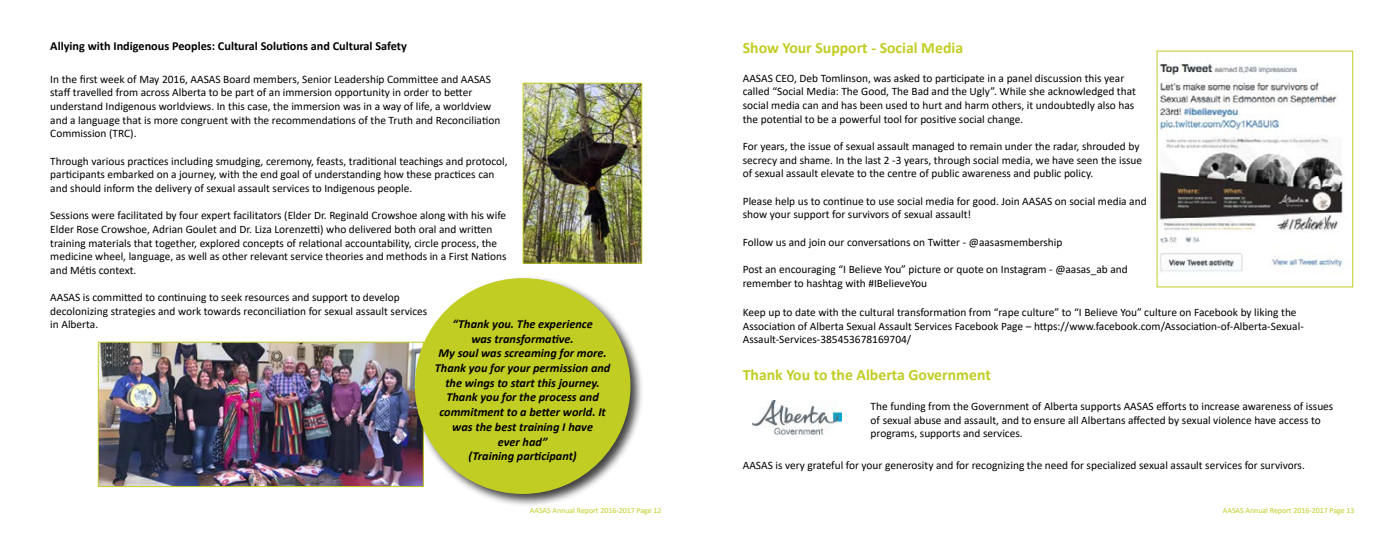
<style>
.page{position:relative;width:1386px;height:536px;background:#fff}
.page>*{position:absolute;margin:0;border:0;box-sizing:border-box;transform-origin:0 0}
.t1{font:700 15.75px "Calibri";color:#c2cd23}
.t2{font:italic 700 12.25px/14.7px "Calibri";color:#000;text-align:center}
.t3{font:700 12.25px "Calibri";color:#000}
.t4{font:11.38px/13.7px "Calibri";color:#000}
.t5{font:7.88px "Calibri";color:#c2cd23}
</style>
<div class="page">
<img style="left:100px;top:343px;width:312px;height:142px">
<div style="left:98px;top:341px;width:326px;height:146px;border:1px solid #c2cd23"></div>
<img style="left:752px;top:400px;width:89px;height:34px">
<img style="left:525px;top:85px;width:115px;height:176px">
<div style="left:523px;top:83px;width:119px;height:180px;border:1px solid #c2cd23"></div>
<img style="left:1159px;top:63px;width:187px;height:209px">
<div style="left:412px;top:275px;width:232px;height:232px;background:#000;opacity:.75"></div>
<div style="left:415px;top:278px;width:215px;height:216px;background:#c2cd23;border-radius:50%"></div>
<p class="t3" style="left:50px;top:37px;width:358px">Allying with Indigenous Peoples: Cultural Solutions and Cultural Safety</p>
<p class="t4" style="left:50px;top:72px;width:452px">In the first week of May 2016, AASAS Board members, Senior Leadership Committee and AASAS staff travelled from across Alberta to be part of an immersion opportunity in order to better understand Indigenous worldviews. In this case, the immersion was in a way of life, a worldview and a language that is more congruent with the recommendations of the Truth and Reconciliation Commission (TRC).</p>
<p class="t4" style="left:50px;top:154px;width:459px">Through various practices including smudging, ceremony, feasts, traditional teachings and protocol, participants embarked on a journey, with the end goal of understanding how these practices can and should inform the delivery of sexual assault services to Indigenous people.</p>
<p class="t4" style="left:50px;top:208px;width:458px">Sessions were facilitated by four expert facilitators (Elder Dr. Reginald Crowshoe along with his wife Elder Rose Crowshoe, Adrian Goulet and Dr. Liza Lorenzetti) who delivered both oral and written training materials that together, explored concepts of relational accountability, circle process, the medicine wheel, language, as well as other relevant service theories and methods in a First Nations and Métis context.</p>
<p class="t4" style="left:50px;top:290px;width:379px">AASAS is committed to continuing to seek resources and support to develop decolonizing strategies and work towards reconciliation for sexual assault services in Alberta.</p>
<p class="t2" style="left:435px;top:316px;width:177px">“Thank you. The experience<br>was transformative.<br>My soul was screaming for more.<br>Thank you for your permission and the wings to start this journey.<br>Thank you for the process and commitment to a better world. It was the best training I have<br>ever had”<br>(Training participant)</p>
<h1 class="t1" style="left:743px;top:37px;width:222px">Show Your Support - Social Media</h1>
<p class="t4" style="left:743px;top:71px;width:395px">AASAS CEO, Deb Tomlinson, was asked to participate in a panel discussion this year called “Social Media: The Good, The Bad and the Ugly”. While she acknowledged that social media can and has been used to hurt and harm others, it undoubtedly also has the potential to be a powerful tool for positive social change.</p>
<p class="t4" style="left:743px;top:139px;width:401px">For years, the issue of sexual assault managed to remain under the radar, shrouded by secrecy and shame. In the last 2 -3 years, through social media, we have seen the issue of sexual assault elevate to the centre of public awareness and public policy.</p>
<p class="t4" style="left:743px;top:194px;width:405px">Please help us to continue to use social media for good. Join AASAS on social media and show your support for survivors of sexual assault!</p>
<p class="t4" style="left:743px;top:235px;width:321px">Follow us and join our conversations on Twitter - @aasasmembership</p>
<p class="t4" style="left:743px;top:262px;width:387px">Post an encouraging “I Believe You” picture or quote on Instagram - @aasas_ab and remember to hashtag with #IBelieveYou</p>
<p class="t4" style="left:743px;top:305px;width:563px">Keep up to date with the cultural transformation from “rape culture” to “I Believe You” culture on Facebook by liking the<br>Association of Alberta Sexual Assault Services Facebook Page – https://www.facebook.com/Association-of-Alberta-Sexual-<br>Assault-Services-385453678169704/</p>
<h1 class="t1" style="left:743px;top:364px;width:250px">Thank You to the Alberta Government</h1>
<p class="t4" style="left:871px;top:399px;width:464px">The funding from the Government of Alberta supports AASAS efforts to increase awareness of issues of sexual abuse and assault, and to ensure all Albertans affected by sexual violence have access to programs, supports and services.</p>
<p class="t4" style="left:743px;top:458px;width:564px">AASAS is very grateful for your generosity and for recognizing the need for specialized sexual assault services for survivors.</p>
<p class="t5" style="left:530px;top:504px;width:133px">AASAS Annual Report 2016-2017 Page 12</p>
<p class="t5" style="left:1223px;top:504px;width:133px">AASAS Annual Report 2016-2017 Page 13</p>
</div>
